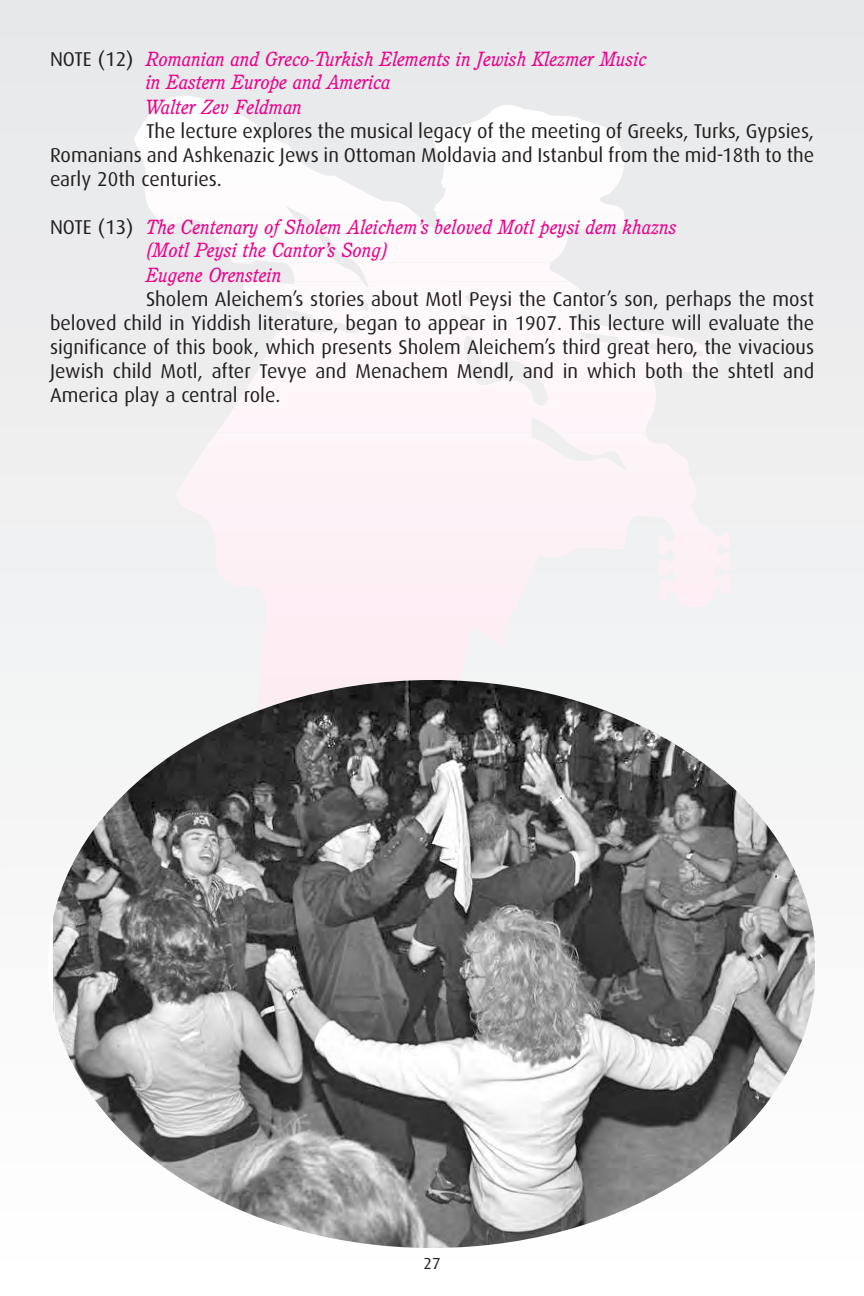
<style>
.page{position:relative;width:864px;height:1296px;background:#fff}
.page>*{position:absolute;margin:0;border:0;box-sizing:border-box;transform-origin:0 0}
.t1{font:20px/24px "Dax";color:#231f20;text-align:justify}
.t2{font:italic 20px/24px "Cushing";color:#ed028c}
.t3{font:16px "Dax";color:#231f20}
.s1{font-family:"Dax";font-style:normal;color:#231f20}
</style>
<div class="page">
<div style="left:0;top:0;width:864px;height:31px;background:#e6e7e9"></div>
<div style="left:0;top:39px;width:864px;height:41px;background:#e8e9ea"></div>
<div style="left:0;top:88px;width:864px;height:41px;background:#e9eaeb"></div>
<div style="left:0;top:138px;width:864px;height:40px;background:#eaebec"></div>
<div style="left:0;top:187px;width:864px;height:40px;background:#eaebec"></div>
<div style="left:0;top:236px;width:864px;height:40px;background:#ebebed"></div>
<div style="left:0;top:285px;width:864px;height:40px;background:#ececee"></div>
<div style="left:0;top:334px;width:864px;height:40px;background:#ededee"></div>
<div style="left:0;top:383px;width:864px;height:40px;background:#eeeeef"></div>
<div style="left:0;top:432px;width:864px;height:40px;background:#efeff0"></div>
<div style="left:0;top:481px;width:864px;height:40px;background:#f0f0f1"></div>
<div style="left:0;top:530px;width:864px;height:40px;background:#f0f1f2"></div>
<div style="left:0;top:579px;width:864px;height:40px;background:#f1f2f3"></div>
<div style="left:0;top:628px;width:864px;height:40px;background:#f2f3f4"></div>
<div style="left:0;top:677px;width:864px;height:40px;background:#f3f4f4"></div>
<div style="left:0;top:726px;width:864px;height:40px;background:#f4f5f5"></div>
<div style="left:0;top:775px;width:864px;height:40px;background:#f5f5f6"></div>
<div style="left:0;top:824px;width:864px;height:40px;background:#f6f6f7"></div>
<div style="left:0;top:873px;width:864px;height:40px;background:#f7f7f8"></div>
<div style="left:0;top:922px;width:864px;height:40px;background:#f8f8f9"></div>
<div style="left:0;top:971px;width:864px;height:40px;background:#f9f9f9"></div>
<div style="left:0;top:1020px;width:864px;height:40px;background:#fafafa"></div>
<div style="left:0;top:1069px;width:864px;height:40px;background:#fbfbfb"></div>
<div style="left:256px;top:602px;width:453px;height:17px;background:#fdeff5"></div>
<div style="left:256px;top:619px;width:453px;height:29px;background:#fdeef4"></div>
<div style="left:256px;top:648px;width:453px;height:29px;background:#f3f3f4"></div>
<svg style="left:216px;top:546px;width:514px;height:15px;fill:#fdf1f6"></svg>
<div style="left:215px;top:561px;width:515px;height:29px;background:#fdf0f5"></div>
<div style="left:215px;top:590px;width:515px;height:12px;background:#fdeff5"></div>
<div style="left:176px;top:489px;width:554px;height:14px;background:#fdf3f7"></div>
<div style="left:176px;top:503px;width:554px;height:29px;background:#fdf2f7"></div>
<div style="left:176px;top:532px;width:554px;height:14px;background:#fdf1f6"></div>
<svg style="left:209px;top:433px;width:447px;height:11px;fill:#fdf5f9"></svg>
<div style="left:179px;top:444px;width:517px;height:30px;background:#fdf4f8"></div>
<div style="left:179px;top:474px;width:517px;height:15px;background:#fdf3f7"></div>
<svg style="left:266px;top:338px;width:449px;height:19px;background:#fbf6f8"></svg>
<div style="left:217px;top:357px;width:505px;height:29px;background:linear-gradient(to right,#faf5f7,#faf5f7)"></div>
<div style="left:230px;top:386px;width:426px;height:29px;background:#fef6f9"></div>
<div style="left:217px;top:415px;width:505px;height:17px;background:linear-gradient(to right,#fff6fb,#f5f1f4)"></div>
<div style="left:273px;top:328px;width:407px;height:10px;background:#fef8fa"></div>
<svg style="left:242px;top:281px;width:438px;height:47px"></svg>
<hr style="left:242px;top:299px;width:347px;height:2px;background:#fef9fb">
<svg style="left:233px;top:262px;width:318px;height:8px;fill:#fefafc"></svg>
<svg style="left:233px;top:270px;width:336px;height:11px;fill:#fef9fb"></svg>
<svg style="left:142px;top:96px;width:456px;height:29px"></svg>
<div style="left:134px;top:125px;width:508px;height:29px;background:linear-gradient(to right,#f7f7f7,#f6f7f7)"></div>
<div style="left:134px;top:154px;width:508px;height:29px;background:linear-gradient(to right,#f8f8f8,#f7f7f7)"></div>
<svg style="left:134px;top:183px;width:508px;height:29px;fill:#fefcfd"></svg>
<svg style="left:134px;top:212px;width:508px;height:29px;fill:#fefbfc"></svg>
<div style="left:134px;top:241px;width:508px;height:21px;background:linear-gradient(to right,#f6f4f6,#f8f5f7)"></div>
<img style="left:53px;top:680px;width:762px;height:568px">
<p class="t2" style="left:146px;top:48px;width:502px;text-indent:-96px"><span class="s1">NOTE (12)</span> Romanian and Greco-Turkish Elements in Jewish Klezmer Music in Eastern Europe and America<br>Walter Zev Feldman</p>
<p class="t1" style="left:50px;top:120px;width:766px;text-indent:96px">The lecture explores the musical legacy of the meeting of Greeks, Turks, Gypsies, Romanians and Ashkenazic Jews in Ottoman Moldavia and Istanbul from the mid-18th to the early 20th centuries.</p>
<p class="t2" style="left:146px;top:216px;width:533px;text-indent:-96px"><span class="s1">NOTE (13)</span> The Centenary of Sholem Aleichem’s beloved Motl peysi dem khazns (Motl Peysi the Cantor’s Song)<br>Eugene Orenstein</p>
<p class="t1" style="left:50px;top:288px;width:766px;text-indent:96px">Sholem Aleichem’s stories about Motl Peysi the Cantor’s son, perhaps the most beloved child in Yiddish literature, began to appear in 1907. This lecture will evaluate the significance of this book, which presents Sholem Aleichem’s third great hero, the vivacious Jewish child Motl, after Tevye and Menachem Mendl, and in which both the shtetl and America play a central role.</p>
<p class="t3" style="left:424px;top:1256px;width:18px">27</p>
</div>
